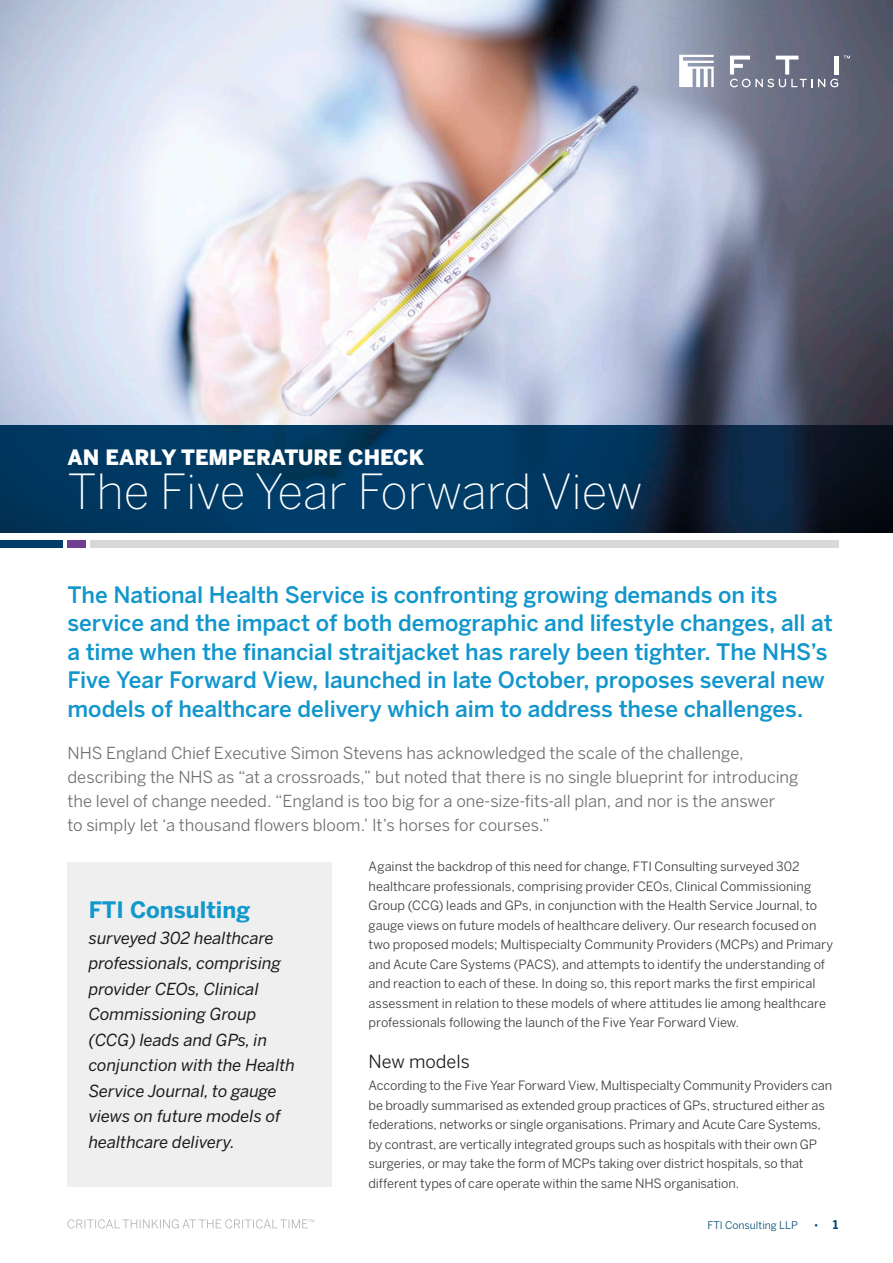
<style>
.page{position:relative;width:893px;height:1263px;background:#fff}
.page>*{position:absolute;margin:0;border:0;box-sizing:border-box;transform-origin:0 0}
.t1{font:200 48px "Benton Sans";letter-spacing:-.01em;color:#fff}
.t2{font:500 22.5px/28.5px "Benton Sans";letter-spacing:-.005em;color:#1296cc}
.t3{font:700 22.5px "Benton Sans";color:#1198cc}
.t4{font:900 21px "Benton Sans";color:#fff}
.t5{font:18px "Benton Sans";color:#1c1c1a}
.t6{font:16.5px/24px "Benton Sans";color:#6e6e6e}
.t7{font:italic 16.5px/25.5px "Benton Sans";color:#1c1c1a}
.t8{font:12.75px/19.5px "Benton Sans";letter-spacing:-.005em;color:#3c3c3a}
.t9{font:10.5px "Benton Sans";color:#004a75}
.s1{font-weight:700;font-size:12px}
</style>
<div class="page">
<img style="left:0;top:0;width:893px;height:532px">
<svg style="left:679px;top:55px;width:35px;height:32px"></svg>
<svg style="left:844px;top:56px;width:6px;height:3px"></svg>
<svg style="left:730px;top:56px;width:108px;height:31px"></svg>
<div style="left:68px;top:540px;width:18px;height:7px;background:#703f91"></div>
<div style="left:90px;top:540px;width:749px;height:7px;background:#d7d8d9"></div>
<div style="left:0;top:540px;width:63px;height:7px;background:#003e69"></div>
<div style="left:68px;top:862px;width:264px;height:325px;background:#efefef"></div>
<svg style="left:68px;top:1219px;width:246px;height:9px"></svg>
<h3 class="t4" style="left:68px;top:445px;width:358px">AN EARLY TEMPERATURE CHECK</h3>
<h1 class="t1" style="left:68px;top:463px;width:577px">The Five Year Forward View</h1>
<p class="t2" style="left:68px;top:580px;width:767px">The National Health Service is confronting growing demands on its service and the impact of both demographic and lifestyle changes, all at a time when the financial straitjacket has rarely been tighter. The NHS’s Five Year Forward View, launched in late October, proposes several new models of healthcare delivery which aim to address these challenges.</p>
<p class="t6" style="left:68px;top:741px;width:732px">NHS England Chief Executive Simon Stevens has acknowledged the scale of the challenge, describing the NHS as “at a crossroads,” but noted that there is no single blueprint for introducing the level of change needed. “England is too big for a one-size-fits-all plan, and nor is the answer<br>to simply let ‘a thousand flowers bloom.’ it’s horses for courses.”</p>
<h2 class="t3" style="left:89px;top:897px;width:163px">FtI Consulting</h2>
<p class="t7" style="left:89px;top:925px;width:208px">surveyed 302 healthcare professionals, comprising provider CEOs, Clinical<br>Commissioning Group (CCG) leads and GPs, in conjunction with the Health<br>Service Journal, to gauge views on future models of healthcare delivery.</p>
<p class="t8" style="left:369px;top:857px;width:466px">Against the backdrop of this need for change, FTi Consulting surveyed 302 healthcare professionals, comprising provider CEOs, Clinical Commissioning Group (CCG) leads and GPs, in conjunction with the Health Service Journal, to gauge views on future models of healthcare delivery. Our research focused on two proposed models; Multispecialty Community Providers (MCPs) and Primary and Acute Care Systems (PACS), and attempts to identify the understanding of and reaction to each of these. in doing so, this report marks the first empirical assessment in relation to these models of where attitudes lie among healthcare professionals following the launch of the Five Year Forward view.</p>
<h3 class="t5" style="left:369px;top:1051px;width:103px">New models</h3>
<p class="t8" style="left:369px;top:1076px;width:465px">According to the Five Year Forward view, Multispecialty Community Providers can be broadly summarised as extended group practices of GPs, structured either as federations, networks or single organisations. Primary and Acute Care Systems, by contrast, are vertically integrated groups such as hospitals with their own GP surgeries, or may take the form of MCPs taking over district hospitals, so that different types of care operate within the same NHS organisation.</p>
<p class="t9" style="left:707px;top:1219px;width:92px">FTi Consulting llP</p>
<p class="t9" style="left:814px;top:1219px;width:26px">• <span class="s1">1</span></p>
</div>
